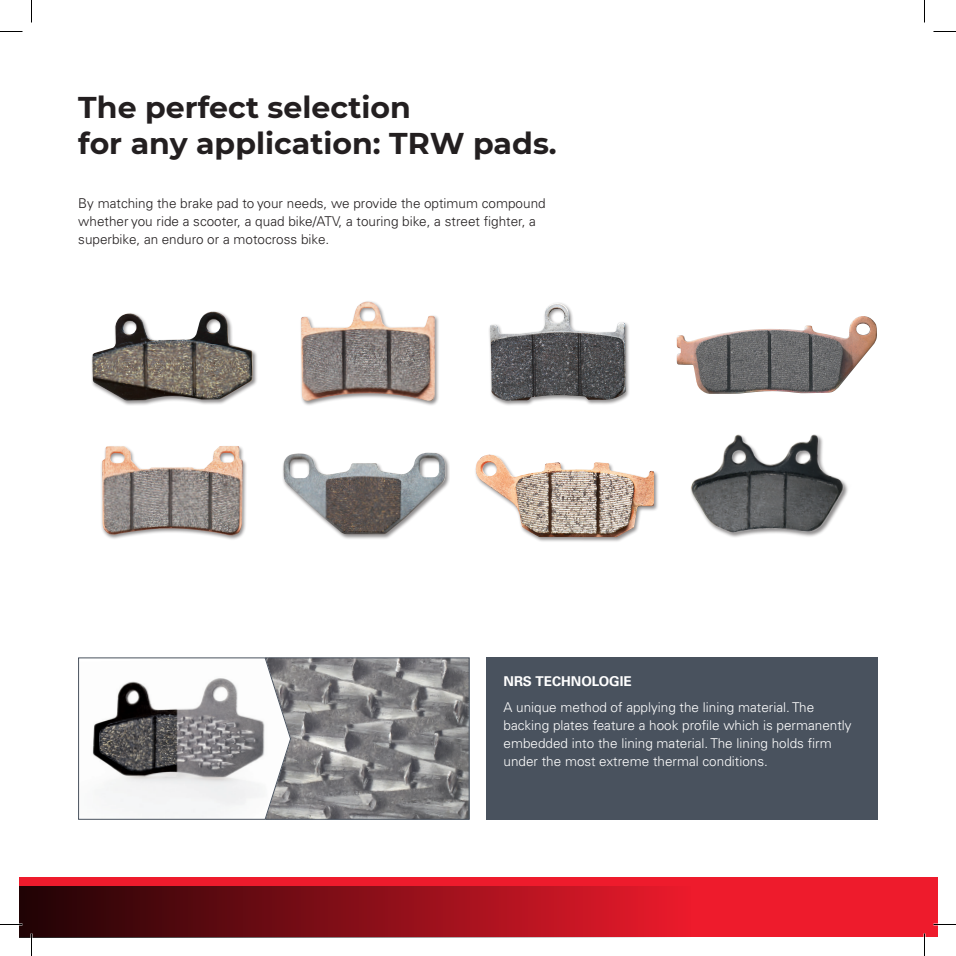
<style>
.page{position:relative;width:956px;height:956px;background:#fff}
.page>*{position:absolute;margin:0;border:0;box-sizing:border-box;transform-origin:0 0}
.t1{font:700 30px/36px "Montserrat";color:#231f20}
.t2{font:300 13.5px/18px "Univers LT Pro 45";color:#fff}
.t3{font:300 13.5px/18px "Univers LT Pro 45";color:#231f20}
.t4{font:700 13.5px "Univers LT Pro 65";color:#fff}
</style>
<div class="page">
<div style="left:486px;top:658px;width:392px;height:162px;background:#49525e"></div>
<div style="left:19px;top:878px;width:918px;height:59px;background:#ee1b2c"></div>
<div style="left:19px;top:886px;width:672px;height:51px;background:linear-gradient(to right,#1f0204,#ec1a2b)"></div>
<div style="left:91px;top:310px;width:167px;height:96px;background:#231f20;opacity:.5"></div>
<img style="left:92px;top:311px;width:161px;height:90px">
<div style="left:299px;top:300px;width:141px;height:107px;background:#231f20;opacity:.5"></div>
<img style="left:301px;top:302px;width:135px;height:101px">
<div style="left:474px;top:454px;width:185px;height:89px;background:#231f20;opacity:.5"></div>
<img style="left:474px;top:455px;width:181px;height:82px">
<img style="left:690px;top:434px;width:158px;height:103px">
<div style="left:282px;top:452px;width:168px;height:88px;background:#231f20;opacity:.5"></div>
<img style="left:283px;top:452px;width:163px;height:82px">
<div style="left:100px;top:445px;width:148px;height:96px;background:#231f20;opacity:.5"></div>
<img style="left:102px;top:446px;width:141px;height:90px">
<div style="left:488px;top:302px;width:143px;height:104px;background:#231f20;opacity:.5"></div>
<img style="left:490px;top:303px;width:136px;height:99px">
<img style="left:677px;top:316px;width:200px;height:78px">
<svg style="left:78px;top:657px;width:392px;height:163px"></svg>
<hr style="left:0;top:923px;width:22px;height:2px;background:#fff">
<hr style="left:933px;top:923px;width:23px;height:2px;background:#fff">
<hr style="left:923px;top:933px;width:2px;height:23px;background:#fff">
<svg style="left:0;top:31px;width:22px;height:1px"></svg>
<svg style="left:933px;top:31px;width:23px;height:1px"></svg>
<svg style="left:0;top:924px;width:22px;height:1px"></svg>
<svg style="left:933px;top:924px;width:23px;height:1px"></svg>
<svg style="left:31px;top:0;width:1px;height:23px"></svg>
<svg style="left:31px;top:933px;width:1px;height:23px"></svg>
<svg style="left:924px;top:0;width:1px;height:23px"></svg>
<svg style="left:924px;top:933px;width:1px;height:23px"></svg>
<h1 class="t1" style="left:78px;top:87px;width:480px">The perfect selection<br>for any application: TRW pads.</h1>
<p class="t3" style="left:78px;top:193px;width:469px">By matching the brake pad to your needs, we provide the optimum compound whether you ride a scooter, a quad bike/ATV, a touring bike, a street fighter, a superbike, an enduro or a motocross bike.</p>
<p class="t4" style="left:503px;top:672px;width:130px">NRS TECHNOLOGIE</p>
<p class="t2" style="left:503px;top:697px;width:350px">A unique method of applying the lining material. The backing plates feature a hook profile which is permanently embedded into the lining material. The lining holds firm under the most extreme thermal conditions.</p>
</div>
